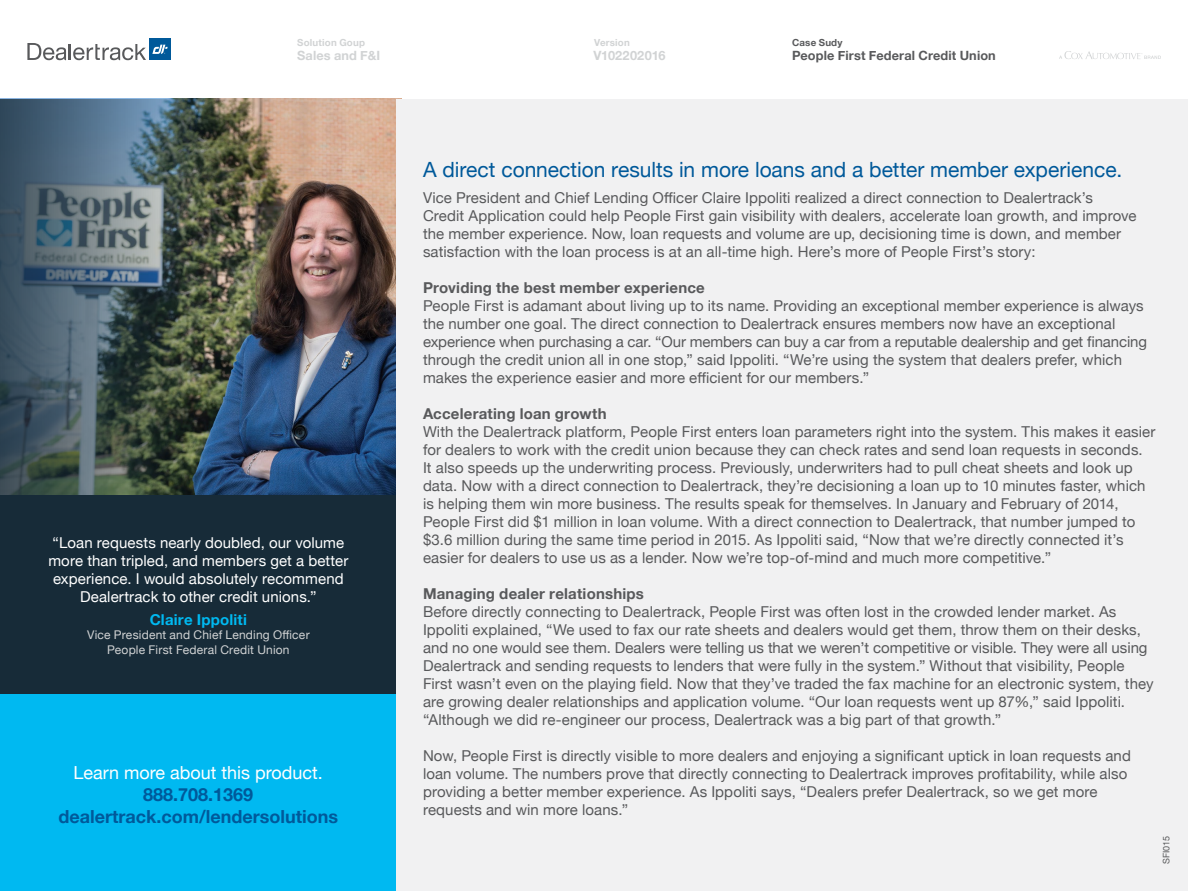
<style>
.page{position:relative;width:1188px;height:891px;background:#fff}
.page>*{position:absolute;margin:0;border:0;box-sizing:border-box;transform-origin:0 0}
.t1{font:21px "Helvetica Neue";color:#00599a}
.t2{font:700 18px/21.6px "Helvetica Neue";color:#00599a;text-align:center}
.t3{font:18px "Helvetica Neue";color:#fff}
.t4{font:15px/18px "Helvetica Neue";letter-spacing:.005em;color:#58595b}
.t5{font:15px/18px "Helvetica Neue";letter-spacing:.005em;color:#fff;text-align:center}
.t6{font:700 15px "Helvetica Neue";letter-spacing:.015em;color:#58595b}
.t7{font:700 15px "Helvetica Neue";letter-spacing:.015em;color:#00b9f1}
.t8{font:700 12.75px "Helvetica Neue";letter-spacing:.01em;color:#58595b}
.t9{font:700 12.75px "Helvetica Neue";letter-spacing:.01em;color:#d1d3d4}
.t10{font:12px/14.4px "Helvetica Neue";letter-spacing:.015em;color:#d1d3d4;text-align:center}
.t11{font:700 9.75px "Helvetica Neue";letter-spacing:.02em;color:#d1d3d4}
.t12{font:700 9.75px "Helvetica Neue";letter-spacing:.02em;color:#58595b}
.t13{font:9px "Helvetica Neue";color:#58595b}
</style>
<div class="page">
<img style="left:315px;top:99px;width:81px;height:396px">
<img style="left:0;top:99px;width:315px;height:396px">
<div style="left:0;top:693px;width:396px;height:198px;background:#00b9f1"></div>
<div style="left:0;top:495px;width:396px;height:198px;background:#172b38"></div>
<div style="left:396px;top:99px;width:792px;height:792px;background:#f1f1f2"></div>
<svg style="left:27px;top:43px;width:119px;height:17px"></svg>
<div style="left:149px;top:39px;width:22px;height:21px;background:#00599a"></div>
<svg style="left:152px;top:45px;width:16px;height:9px"></svg>
<svg style="left:1059px;top:51px;width:102px;height:8px"></svg>
<p class="t11" style="left:297px;top:35px;width:69px">Solution Goup</p>
<p class="t9" style="left:297px;top:45px;width:85px">Sales and F&amp;I</p>
<p class="t5" style="left:48px;top:535px;width:301px">“Loan requests nearly doubled, our volume more than tripled, and members get a better experience. I would absolutely recommend Dealertrack to other credit unions.”</p>
<p class="t7" style="left:150px;top:608px;width:99px">Claire Ippoliti</p>
<p class="t10" style="left:87px;top:629px;width:224px">Vice President and Chief Lending Officer<br>People First Federal Credit Union</p>
<p class="t3" style="left:74px;top:760px;width:251px">Learn more about this product.</p>
<p class="t2" style="left:58px;top:784px;width:281px">888.708.1369 dealertrack.com/lendersolutions</p>
<p class="t11" style="left:594px;top:35px;width:37px">Version</p>
<p class="t9" style="left:593px;top:45px;width:74px">V102202016</p>
<p class="t12" style="left:792px;top:35px;width:52px">Case Sudy</p>
<p class="t8" style="left:792px;top:45px;width:205px">People First Federal Credit Union</p>
<h1 class="t1" style="left:423px;top:155px;width:701px">A direct connection results in more loans and a better member experience.</h1>
<p class="t4" style="left:423px;top:189px;width:715px">Vice President and Chief Lending Officer Claire Ippoliti realized a direct connection to Dealertrack’s Credit Application could help People First gain visibility with dealers, accelerate loan growth, and improve the member experience. Now, loan requests and volume are up, decisioning time is down, and member satisfaction with the loan process is at an all-time high. Here’s more of People First’s story:</p>
<p class="t6" style="left:423px;top:275px;width:283px">Providing the best member experience</p>
<p class="t4" style="left:423px;top:297px;width:726px">People First is adamant about living up to its name. Providing an exceptional member experience is always the number one goal. The direct connection to Dealertrack ensures members now have an exceptional experience when purchasing a car. “Our members can buy a car from a reputable dealership and get financing through the credit union all in one stop,” said Ippoliti. “We’re using the system that dealers prefer, which makes the experience easier and more efficient for our members.”</p>
<p class="t6" style="left:423px;top:401px;width:185px">Accelerating loan growth</p>
<p class="t4" style="left:423px;top:423px;width:734px">With the Dealertrack platform, People First enters loan parameters right into the system. This makes it easier for dealers to work with the credit union because they can check rates and send loan requests in seconds.<br>It also speeds up the underwriting process. Previously, underwriters had to pull cheat sheets and look up data. Now with a direct connection to Dealertrack, they’re decisioning a loan up to 10 minutes faster, which is helping them win more business. The results speak for themselves. In January and February of 2014, People First did $1 million in loan volume. With a direct connection to Dealertrack, that number jumped to $3.6 million during the same time period in 2015. As Ippoliti said, “Now that we’re directly connected it’s easier for dealers to use us as a lender. Now we’re top-of-mind and much more competitive.”</p>
<p class="t6" style="left:423px;top:581px;width:223px">Managing dealer relationships</p>
<p class="t4" style="left:423px;top:603px;width:732px">Before directly connecting to Dealertrack, People First was often lost in the crowded lender market. As Ippoliti explained, “We used to fax our rate sheets and dealers would get them, throw them on their desks, and no one would see them. Dealers were telling us that we weren’t competitive or visible. They were all using Dealertrack and sending requests to lenders that were fully in the system.” Without that visibility, People First wasn’t even on the playing field. Now that they’ve traded the fax machine for an electronic system, they are growing dealer relationships and application volume. “Our loan requests went up 87%,” said Ippoliti. “Although we did re-engineer our process, Dealertrack was a big part of that growth.”</p>
<p class="t4" style="left:423px;top:747px;width:709px">Now, People First is directly visible to more dealers and enjoying a significant uptick in loan requests and loan volume. The numbers prove that directly connecting to Dealertrack improves profitability, while also providing a better member experience. As Ippoliti says, “Dealers prefer Dealertrack, so we get more requests and win more loans.”</p>
<p class="t13" style="left:1160px;top:864px;width:30px;rotate:-90deg">SFI015</p>
</div>
